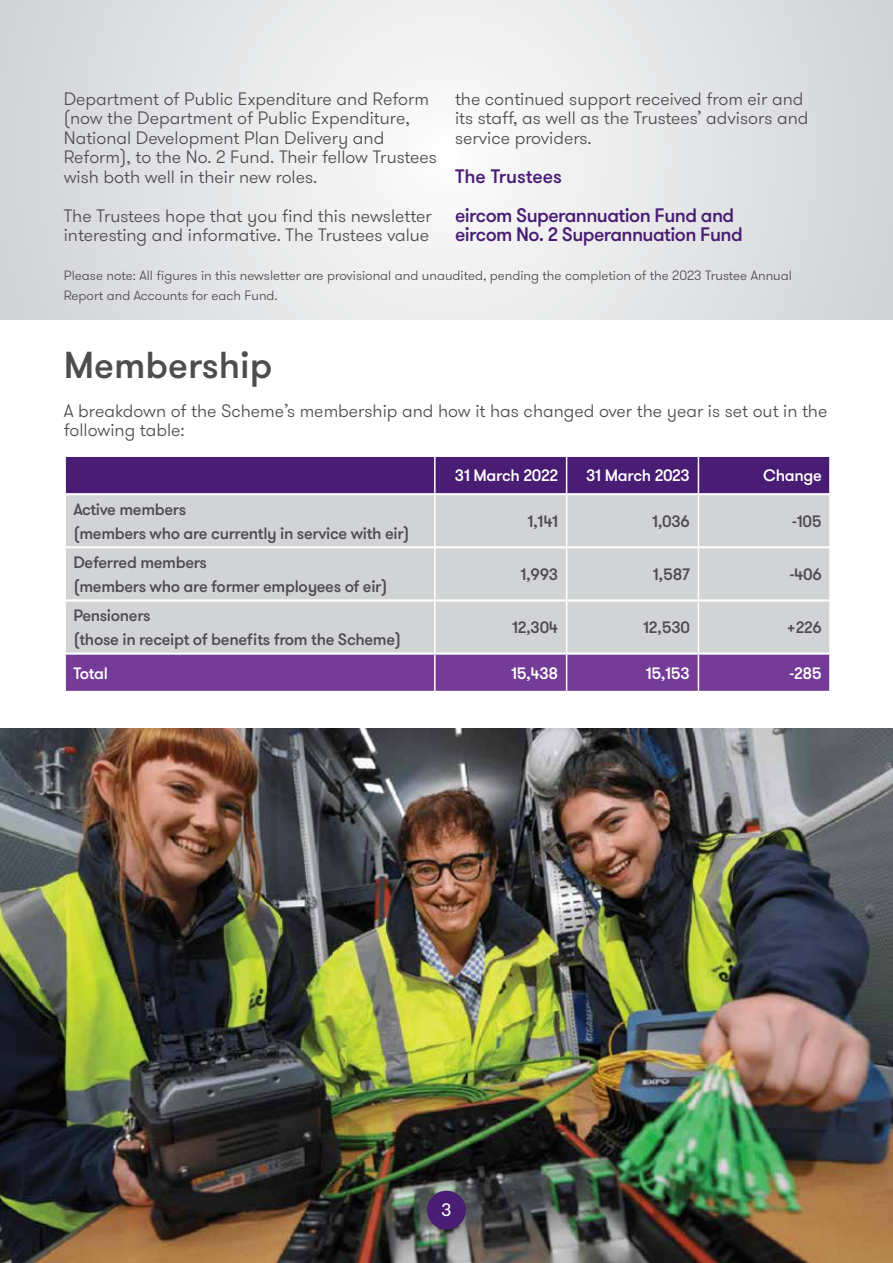
<style>
.page{position:relative;width:893px;height:1263px;background:#fff}
.page>*{position:absolute;margin:0;border:0;box-sizing:border-box;transform-origin:0 0}
.t1{font:500 37.5px "GT Walsheim";color:#4d4d4f}
.t2{font:500 19.5px/39px "GT Walsheim";letter-spacing:-.03em;color:#491d74}
.t3{font:300 18px/19.5px "GT Walsheim";color:#4d4d4f}
.t4{font:18px "GT Walsheim";color:#fff}
.t5{font:500 16.5px/23.7px "GT Walsheim";letter-spacing:-.02em;color:#4d4d4f}
.t6{font:500 16.5px "GT Walsheim";letter-spacing:-.02em;color:#fff}
.t7{font:300 13.5px/19.5px "GT Walsheim";color:#4d4d4f}
</style>
<div class="page">
<svg style="left:0;top:0;width:893px;height:319px"></svg>
<img style="left:0;top:729px;width:893px;height:534px">
<div style="left:427px;top:1191px;width:39px;height:38px;background:#491d74;border-radius:50%"></div>
<div style="left:66px;top:457px;width:763px;height:36px;background:#491d74"></div>
<div style="left:66px;top:495px;width:763px;height:157px;background:#d1d3d4"></div>
<div style="left:66px;top:655px;width:763px;height:36px;background:#753c97"></div>
<hr style="left:64px;top:546px;width:371px;height:2px;background:#fff">
<hr style="left:435px;top:546px;width:132px;height:2px;background:#fff">
<hr style="left:567px;top:546px;width:131px;height:2px;background:#fff">
<hr style="left:698px;top:546px;width:133px;height:2px;background:#fff">
<hr style="left:64px;top:599px;width:371px;height:2px;background:#fff">
<hr style="left:435px;top:599px;width:132px;height:2px;background:#fff">
<hr style="left:567px;top:599px;width:131px;height:2px;background:#fff">
<hr style="left:698px;top:599px;width:133px;height:2px;background:#fff">
<hr style="left:434px;top:495px;width:2px;height:51px;background:#fff">
<hr style="left:566px;top:495px;width:1px;height:51px;background:#fff">
<hr style="left:698px;top:495px;width:1px;height:51px;background:#fff">
<hr style="left:434px;top:548px;width:2px;height:51px;background:#fff">
<hr style="left:566px;top:548px;width:1px;height:51px;background:#fff">
<hr style="left:698px;top:548px;width:1px;height:51px;background:#fff">
<hr style="left:434px;top:601px;width:2px;height:51px;background:#fff">
<hr style="left:566px;top:601px;width:1px;height:51px;background:#fff">
<hr style="left:698px;top:601px;width:1px;height:51px;background:#fff">
<hr style="left:434px;top:655px;width:2px;height:36px;background:#fff">
<hr style="left:566px;top:655px;width:1px;height:36px;background:#fff">
<hr style="left:698px;top:655px;width:1px;height:36px;background:#fff">
<hr style="left:434px;top:457px;width:2px;height:36px;background:#fff">
<hr style="left:566px;top:457px;width:1px;height:36px;background:#fff">
<hr style="left:698px;top:457px;width:1px;height:36px;background:#fff">
<p class="t3" style="left:455px;top:89px;width:355px">the continued support received from eir and its staff, as well as the Trustees’ advisors and service providers.</p>
<p class="t2" style="left:455px;top:157px;width:281px">The Trustees<br>eircom Superannuation Fund and</p>
<p class="t2" style="left:455px;top:215px;width:289px">eircom No. 2 Superannuation Fund</p>
<p class="t7" style="left:64px;top:266px;width:730px">Please note: All figures in this newsletter are provisional and unaudited, pending the completion of the 2023 Trustee Annual<br>Report and Accounts for each Fund.</p>
<p class="t3" style="left:64px;top:89px;width:375px">Department of Public Expenditure and Reform (now the Department of Public Expenditure, National Development Plan Delivery and Reform), to the No. 2 Fund. Their fellow Trustees wish both well in their new roles.</p>
<p class="t3" style="left:64px;top:206px;width:369px">The Trustees hope that you find this newsletter interesting and informative. The Trustees value</p>
<h1 class="t1" style="left:64px;top:341px;width:210px">Membership</h1>
<p class="t3" style="left:64px;top:401px;width:765px">A breakdown of the Scheme’s membership and how it has changed over the year is set out in the following table:</p>
<p class="t6" style="left:455px;top:465px;width:105px">31 March 2022</p>
<p class="t6" style="left:586px;top:465px;width:105px">31 March 2023</p>
<p class="t6" style="left:763px;top:465px;width:60px">Change</p>
<p class="t5" style="left:73px;top:498px;width:338px">Active members<br>(members who are currently in service with eir)</p>
<p class="t5" style="left:527px;top:510px;width:32px">1,141</p>
<p class="t5" style="left:652px;top:510px;width:39px">1,036</p>
<p class="t5" style="left:792px;top:510px;width:31px">-105</p>
<p class="t5" style="left:73px;top:551px;width:316px">Deferred members<br>(members who are former employees of eir)</p>
<p class="t5" style="left:520px;top:563px;width:39px">1,993</p>
<p class="t5" style="left:653px;top:563px;width:39px">1,587</p>
<p class="t5" style="left:790px;top:563px;width:34px">-406</p>
<p class="t5" style="left:73px;top:604px;width:329px">Pensioners<br>(those in receipt of benefits from the Scheme)</p>
<p class="t5" style="left:512px;top:616px;width:48px">12,304</p>
<p class="t5" style="left:643px;top:616px;width:48px">12,530</p>
<p class="t5" style="left:787px;top:616px;width:37px">+226</p>
<p class="t6" style="left:73px;top:663px;width:36px">Total</p>
<p class="t6" style="left:511px;top:663px;width:49px">15,438</p>
<p class="t6" style="left:646px;top:663px;width:46px">15,153</p>
<p class="t6" style="left:790px;top:663px;width:34px">-285</p>
<p class="t4" style="left:441px;top:1199px;width:12px">3</p>
</div>
